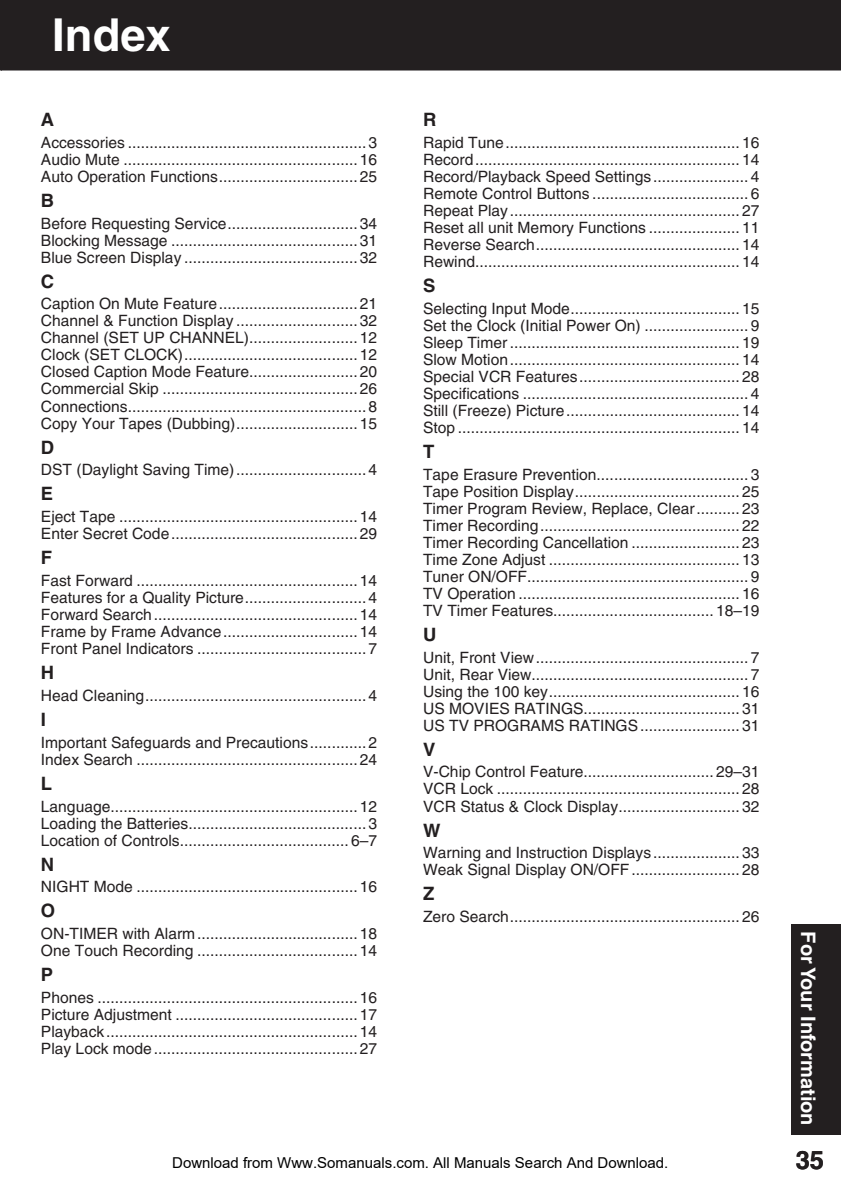
<style>
.page{position:relative;width:841px;height:1191px;background:#fff}
.page>*{position:absolute;margin:0;border:0;box-sizing:border-box;transform-origin:0 0}
.t1{font:700 45.4px "Helvetica";color:#fff}
.t2{font:700 25.6px "Helvetica";color:#231f20}
.t3{font:700 20px "Helvetica";color:#fff}
.t4{font:700 18.4px "Helvetica";color:#231f20}
.t5{font:15.6px/17px "Helvetica";color:#231f20;text-align:justify}
.t6{font:15px "Arial";color:#000}
</style>
<div class="page">
<div style="left:4px;top:0;width:836px;height:70px;background:#231f20"></div>
<div style="left:790px;top:923px;width:50px;height:210px;background:#231f20"></div>
<svg style="left:0;top:0;width:4px;height:70px"></svg>
<h1 class="t1" style="left:52px;top:18px;width:120px">Index</h1>
<p class="t4" style="left:41px;top:113px;width:15px">A</p>
<p class="t5" style="left:41px;top:135px;width:338px">Accessories ....................................................... 3<br>Audio Mute ...................................................... 16<br>Auto Operation Functions................................ 25</p>
<p class="t4" style="left:41px;top:193px;width:15px">B</p>
<p class="t5" style="left:41px;top:216px;width:338px">Before Requesting Service.............................. 34<br>Blocking Message ........................................... 31<br>Blue Screen Display ........................................ 32</p>
<p class="t4" style="left:41px;top:274px;width:15px">C</p>
<p class="t5" style="left:41px;top:297px;width:338px">Caption On Mute Feature................................ 21<br>Channel &amp; Function Display ............................ 32<br>Channel (SET UP CHANNEL)......................... 12<br>Clock (SET CLOCK)........................................ 12<br>Closed Caption Mode Feature......................... 20<br>Commercial Skip ............................................. 26<br>Connections....................................................... 8<br>Copy Your Tapes (Dubbing)............................ 15</p>
<p class="t4" style="left:41px;top:440px;width:15px">D</p>
<p class="t5" style="left:41px;top:462px;width:338px">DST (Daylight Saving Time).............................. 4</p>
<p class="t4" style="left:41px;top:487px;width:14px">E</p>
<p class="t5" style="left:41px;top:509px;width:338px">Eject Tape ....................................................... 14<br>Enter Secret Code........................................... 29</p>
<p class="t4" style="left:41px;top:551px;width:13px">F</p>
<p class="t5" style="left:41px;top:573px;width:338px">Fast Forward ................................................... 14<br>Features for a Quality Picture............................ 4<br>Forward Search............................................... 14<br>Frame by Frame Advance............................... 14<br>Front Panel Indicators ....................................... 7</p>
<p class="t4" style="left:41px;top:665px;width:15px">H</p>
<p class="t5" style="left:41px;top:688px;width:338px">Head Cleaning................................................... 4</p>
<p class="t4" style="left:41px;top:712px;width:7px">I</p>
<p class="t5" style="left:41px;top:735px;width:338px">Important Safeguards and Precautions............. 2<br>Index Search ................................................... 24</p>
<p class="t4" style="left:41px;top:776px;width:13px">L</p>
<p class="t5" style="left:41px;top:798px;width:338px">Language......................................................... 12<br>Loading the Batteries......................................... 3<br>Location of Controls....................................... 6–7</p>
<p class="t4" style="left:41px;top:857px;width:15px">N</p>
<p class="t5" style="left:41px;top:879px;width:338px">NIGHT Mode ................................................... 16</p>
<p class="t4" style="left:41px;top:904px;width:16px">O</p>
<p class="t5" style="left:41px;top:926px;width:338px">ON-TIMER with Alarm..................................... 18<br>One Touch Recording ..................................... 14</p>
<p class="t4" style="left:41px;top:967px;width:14px">P</p>
<p class="t5" style="left:41px;top:990px;width:338px">Phones ............................................................ 16<br>Picture Adjustment .......................................... 17<br>Playback.......................................................... 14<br>Play Lock mode............................................... 27</p>
<p class="t4" style="left:423px;top:113px;width:15px">R</p>
<p class="t5" style="left:423px;top:135px;width:338px">Rapid Tune...................................................... 16<br>Record............................................................. 14<br>Record/Playback Speed Settings...................... 4<br>Remote Control Buttons .................................... 6<br>Repeat Play..................................................... 27<br>Reset all unit Memory Functions ..................... 11<br>Reverse Search............................................... 14<br>Rewind............................................................. 14</p>
<p class="t4" style="left:423px;top:279px;width:14px">S</p>
<p class="t5" style="left:423px;top:301px;width:338px">Selecting Input Mode....................................... 15<br>Set the Clock (Initial Power On) ........................ 9<br>Sleep Timer ..................................................... 19<br>Slow Motion..................................................... 14<br>Special VCR Features..................................... 28<br>Specifi cations .................................................... 4<br>Still (Freeze) Picture........................................ 14<br>Stop ................................................................. 14</p>
<p class="t4" style="left:423px;top:444px;width:13px">T</p>
<p class="t5" style="left:423px;top:467px;width:338px">Tape Erasure Prevention................................... 3<br>Tape Position Display...................................... 25<br>Timer Program Review, Replace, Clear.......... 23<br>Timer Recording.............................................. 22<br>Timer Recording Cancellation ......................... 23<br>Time Zone Adjust ............................................ 13<br>Tuner ON/OFF................................................... 9<br>TV Operation ................................................... 16<br>TV Timer Features..................................... 18–19</p>
<p class="t4" style="left:423px;top:627px;width:15px">U</p>
<p class="t5" style="left:423px;top:650px;width:338px">Unit, Front View................................................. 7<br>Unit, Rear View.................................................. 7<br>Using the 100 key............................................ 16<br>US MOVIES RATINGS.................................... 31<br>US TV PROGRAMS RATINGS....................... 31</p>
<p class="t4" style="left:423px;top:742px;width:14px">V</p>
<p class="t5" style="left:423px;top:764px;width:338px">V-Chip Control Feature.............................. 29–31<br>VCR Lock ........................................................ 28<br>VCR Status &amp; Clock Display............................ 32</p>
<p class="t4" style="left:423px;top:823px;width:19px">W</p>
<p class="t5" style="left:423px;top:845px;width:338px">Warning and Instruction Displays.................... 33<br>Weak Signal Display ON/OFF......................... 28</p>
<p class="t4" style="left:423px;top:887px;width:13px">Z</p>
<p class="t5" style="left:423px;top:909px;width:338px">Zero Search..................................................... 26</p>
<p class="t6" style="left:172px;top:1153px;width:497px">Download from Www.Somanuals.com. All Manuals Search And Download.</p>
<p class="t3" style="left:815px;top:931px;width:196px;rotate:90deg">For Your Information</p>
<h2 class="t2" style="left:795px;top:1150px;width:30px">35</h2>
</div>
